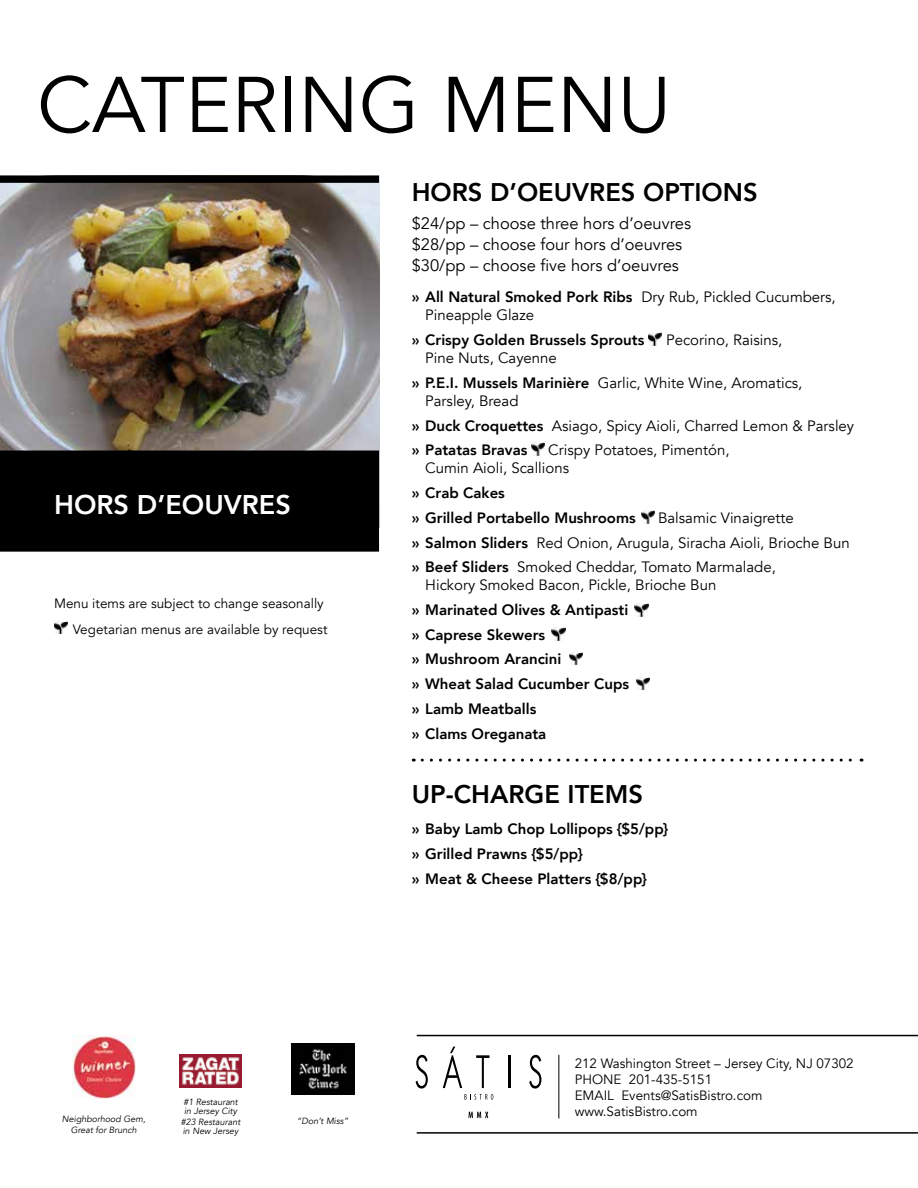
<style>
.page{position:relative;width:918px;height:1188px;background:#fff}
.page>*{position:absolute;margin:0;border:0;box-sizing:border-box;transform-origin:0 0}
.t1{font:78px "Avenir";color:#000}
.t2{font:800 27px "Avenir";color:#fff}
.t3{font:800 25.5px "Avenir";color:#000}
.t4{font:16.5px/21px "Avenir";color:#000}
.t5{font:15px/24.8px "Avenir";color:#000}
.t6{font:800 15px/24.8px "Avenir";color:#000}
.t7{font:13.5px/15.8px "Avenir";color:#000}
.t8{font:italic 9px/9px "Avenir";color:#000}
.s1{font-weight:800}
</style>
<div class="page">
<img style="left:179px;top:1055px;width:63px;height:32px">
<img style="left:291px;top:1044px;width:63px;height:51px">
<img style="left:72px;top:1036px;width:63px;height:63px">
<hr style="left:417px;top:1035px;width:501px;height:1px;background:#000">
<hr style="left:417px;top:1132px;width:501px;height:2px;background:#000">
<hr style="left:558px;top:1055px;width:1px;height:64px;background:#000">
<svg style="left:416px;top:1055px;width:12px;height:34px"></svg>
<svg style="left:476px;top:1055px;width:14px;height:33px"></svg>
<hr style="left:508px;top:1055px;width:2px;height:33px;background:#000">
<svg style="left:529px;top:1055px;width:12px;height:34px"></svg>
<svg style="left:443px;top:1047px;width:19px;height:41px"></svg>
<svg style="left:464px;top:1094px;width:29px;height:6px"></svg>
<svg style="left:468px;top:1112px;width:20px;height:6px"></svg>
<img style="left:0;top:183px;width:379px;height:268px">
<div style="left:1px;top:451px;width:377px;height:100px;background:#000"></div>
<div style="left:0;top:451px;width:379px;height:101px;border:2px solid #000"></div>
<div style="left:1px;top:176px;width:377px;height:6px;background:#000"></div>
<div style="left:0;top:176px;width:379px;height:7px;border:2px solid #000"></div>
<svg style="left:422px;top:759px;width:440px;height:3px"></svg>
<img style="left:648px;top:333px;width:14px;height:12px">
<img style="left:531px;top:443px;width:14px;height:12px">
<img style="left:641px;top:511px;width:14px;height:12px">
<svg style="left:635px;top:604px;width:13px;height:12px"></svg>
<svg style="left:552px;top:628px;width:13px;height:12px"></svg>
<img style="left:569px;top:652px;width:14px;height:13px">
<img style="left:636px;top:677px;width:14px;height:13px">
<img style="left:54px;top:621px;width:14px;height:13px">
<h1 class="t1" style="left:37px;top:59px;width:635px">CATERING MENU</h1>
<h2 class="t2" style="left:54px;top:483px;width:238px">HORS D’EOUVRES</h2>
<p class="t7" style="left:54px;top:590px;width:275px;line-height:26.2px;text-align:right">Menu items are subject to change seasonally<br>Vegetarian menus are available by request</p>
<h3 class="t3" style="left:412px;top:172px;width:348px">HORS D’OEUVRES OPTIONS</h3>
<p class="t4" style="left:412px;top:213px;width:281px">$24/pp – choose three hors d’oeuvres $28/pp – choose four hors d’oeuvres $30/pp – choose five hors d’oeuvres</p>
<p class="t5" style="left:425px;top:288px;width:412px;line-height:18px;text-indent:-14px"><span class="s1">» All Natural Smoked Pork Ribs</span> Dry Rub, Pickled Cucumbers,<br>Pineapple Glaze</p>
<p class="t6" style="left:412px;top:327px;width:234px">» Crispy Golden Brussels Sprouts</p>
<p class="t5" style="left:666px;top:328px;width:118px">Pecorino, Raisins,</p>
<p class="t5" style="left:412px;top:346px;width:392px;text-indent:14px">Pine Nuts, Cayenne<br><span class="s1">» P.E.I. Mussels Marinière</span> Garlic, White Wine, Aromatics,</p>
<p class="t5" style="left:412px;top:388px;width:444px;text-indent:14px">Parsley, Bread<br><span class="s1">» Duck Croquettes</span> Asiago, Spicy Aioli, Charred Lemon &amp; Parsley <span class="s1">» Patatas Bravas</span></p>
<p class="t5" style="left:425px;top:441px;width:306px;line-height:18px;text-indent:123px">Crispy Potatoes, Pimentón,<br>Cumin Aioli, Scallions</p>
<p class="t6" style="left:412px;top:480px;width:226px">» Crab Cakes<br>» Grilled Portabello Mushrooms</p>
<p class="t5" style="left:412px;top:505px;width:440px;text-indent:246px">Balsamic Vinaigrette<br><span class="s1">» Salmon Sliders</span> Red Onion, Arugula, Siracha Aioli, Brioche Bun <span class="s1">» Beef Sliders</span> Smoked Cheddar, Tomato Marmalade,</p>
<p class="t5" style="left:425px;top:573px;width:293px">Hickory Smoked Bacon, Pickle, Brioche Bun</p>
<p class="t6" style="left:412px;top:597px;width:219px">» Marinated Olives &amp; Antipasti » Caprese Skewers<br>» Mushroom Arancini<br>» Wheat Salad Cucumber Cups » Lamb Meatballs<br>» Clams Oreganata</p>
<h3 class="t3" style="left:412px;top:774px;width:233px">UP-CHARGE ITEMS</h3>
<p class="t6" style="left:412px;top:817px;width:258px">» Baby Lamb Chop Lollipops {$5/pp} » Grilled Prawns {$5/pp}<br>» Meat &amp; Cheese Platters {$8/pp}</p>
<p class="t8" style="left:183px;top:1097px;width:56px">#1 Restaurant in Jersey City</p>
<p class="t8" style="left:181px;top:1118px;width:61px">#23 Restaurant in New Jersey</p>
<p class="t8" style="left:62px;top:1115px;width:85px">Neighborhood Gem,</p>
<p class="t8" style="left:297px;top:1116px;width:53px">“Don’t Miss”</p>
<p class="t8" style="left:71px;top:1125px;width:67px">Great for Brunch</p>
<p class="t7" style="left:575px;top:1056px;width:280px">212 Washington Street – Jersey City, NJ 07302<br>PHONE 201-435-5151<br>EMAIL Events@SatisBistro.com www.SatisBistro.com</p>
</div>
